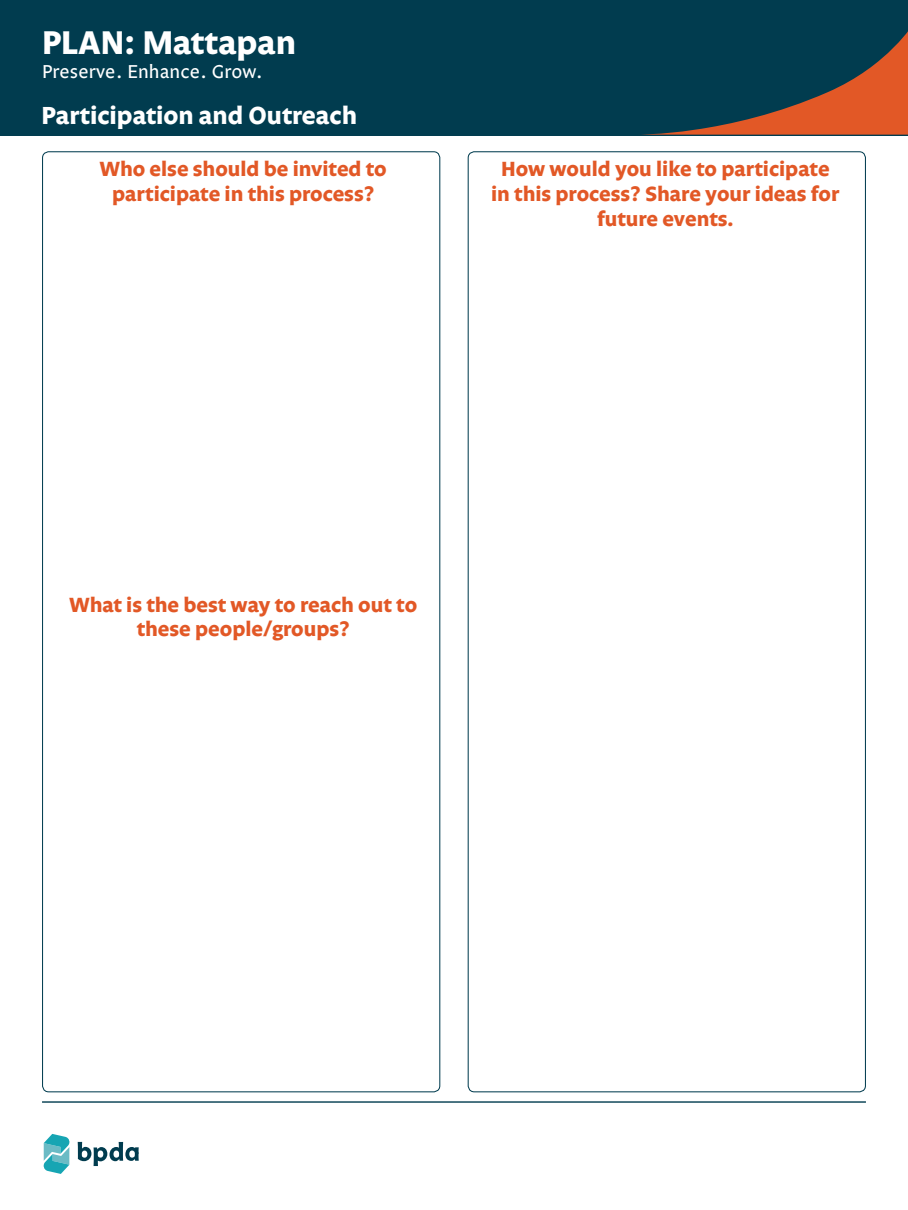
<style>
.page{position:relative;width:908px;height:1210px;background:#fff}
.page>*{position:absolute;margin:0;border:0;box-sizing:border-box;transform-origin:0 0}
.t1{font:700 33.6px "Legato OT";color:#fff}
.Document_Subtitle{font:700 25.2px "Legato OT";color:#fff}
.Full-Pg_Img_Title{font:700 21px/24.7px "Legato OT";color:#e25826;text-align:center}
.t2{font:19.25px "Legato OT";letter-spacing:.01em;color:#fff}
</style>
<div class="page">
<div style="left:0;top:0;width:907px;height:135px;background:#013c4f"></div>
<svg style="left:637px;top:32px;width:270px;height:104px"></svg>
<svg style="left:43px;top:1134px;width:27px;height:40px"></svg>
<svg style="left:78px;top:1141px;width:61px;height:25px"></svg>
<hr style="left:42px;top:1101px;width:823px;height:1px;background:#013c4f">
<h1 class="t1" style="left:42px;top:23px;width:255px">PLAN: Mattapan</h1>
<p class="t2" style="left:42px;top:61px;width:222px">Preserve. Enhance. Grow.</p>
<p class="Document_Subtitle" style="left:42px;top:101px;width:317px">Participation and Outreach</p>
<p class="Full-Pg_Img_Title" style="left:100px;top:158px;width:288px">Who else should be invited to participate in this process?</p>
<p class="Full-Pg_Img_Title" style="left:491px;top:158px;width:350px">How would you like to participate in this process? Share your ideas for future events.</p>
<p class="Full-Pg_Img_Title" style="left:69px;top:593px;width:349px">What is the best way to reach out to these people/groups?</p>
</div>
